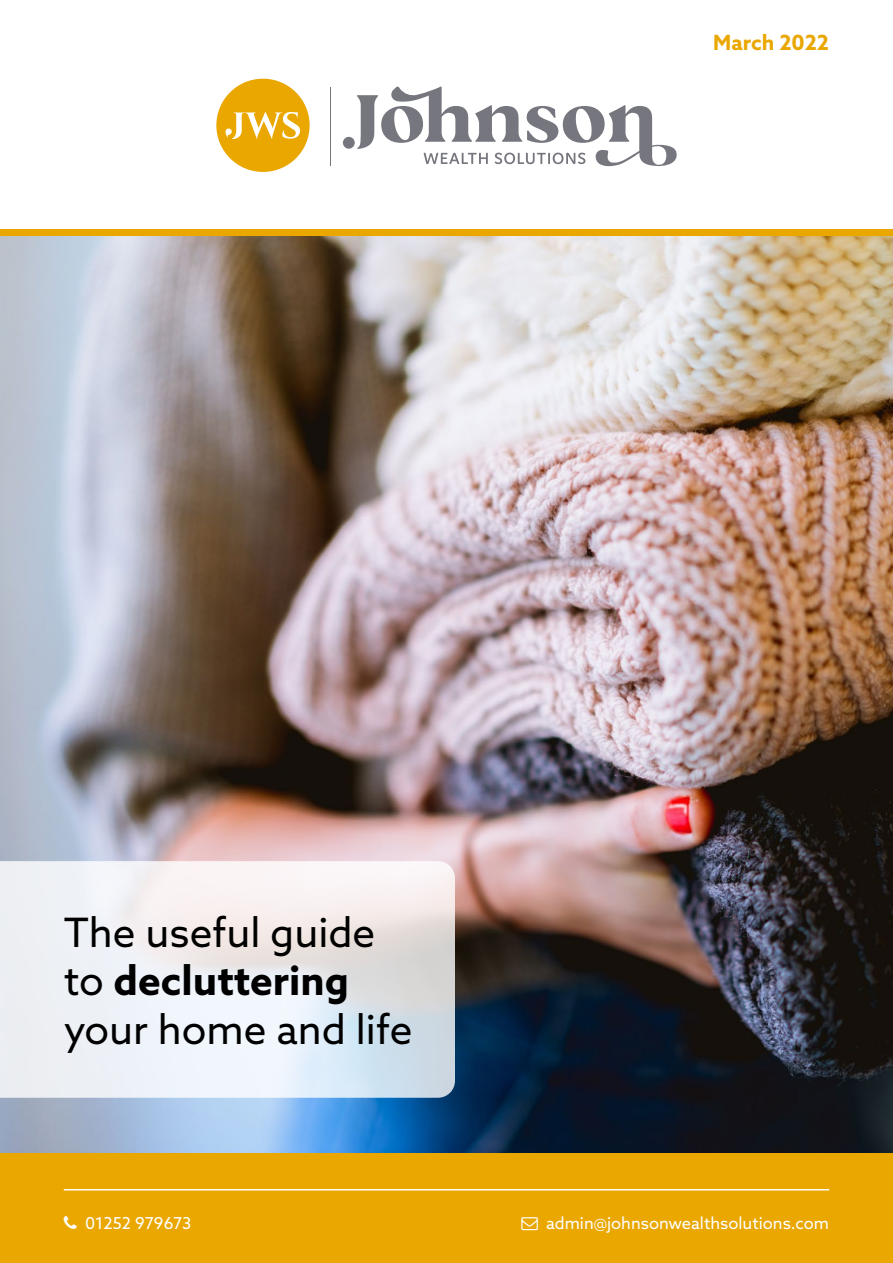
<style>
.page{position:relative;width:893px;height:1263px;background:#fff}
.page>*{position:absolute;margin:0;border:0;box-sizing:border-box;transform-origin:0 0}
.t1{font:40.5px/48.6px "Azo Sans";color:#000}
.t2{font:700 21px "Azo Sans";color:#e9a700}
.t3{font:16.5px "Azo Sans";color:#fff}
.s1{font-weight:700}
</style>
<div class="page">
<img style="left:0;top:236px;width:893px;height:917px">
<div style="left:0;top:1153px;width:893px;height:110px;background:#e9a700"></div>
<svg style="left:0;top:861px;width:455px;height:237px;fill:#eef0f4"></svg>
<hr style="left:64px;top:1189px;width:765px;height:1px;background:#fff">
<div style="left:0;top:230px;width:893px;height:6px;background:#e9a700"></div>
<div style="left:343px;top:137px;width:12px;height:12px;background:#76777e;border-radius:50%"></div>
<svg style="left:357px;top:87px;width:320px;height:79px"></svg>
<hr style="left:331px;top:87px;width:1px;height:78px;background:#76777e">
<svg style="left:216px;top:79px;width:94px;height:93px"></svg>
<p class="t2" style="left:713px;top:29px;width:117px">March 2022</p>
<p class="t1" style="left:64px;top:907px;width:350px">The useful guide to <span class="s1">decluttering </span>your home and life</p>
<p class="t3" style="left:85px;top:1212px;width:108px">01252 979673</p>
<p class="t3" style="left:546px;top:1212px;width:285px">admin@johnsonwealthsolutions.com</p>
</div>
